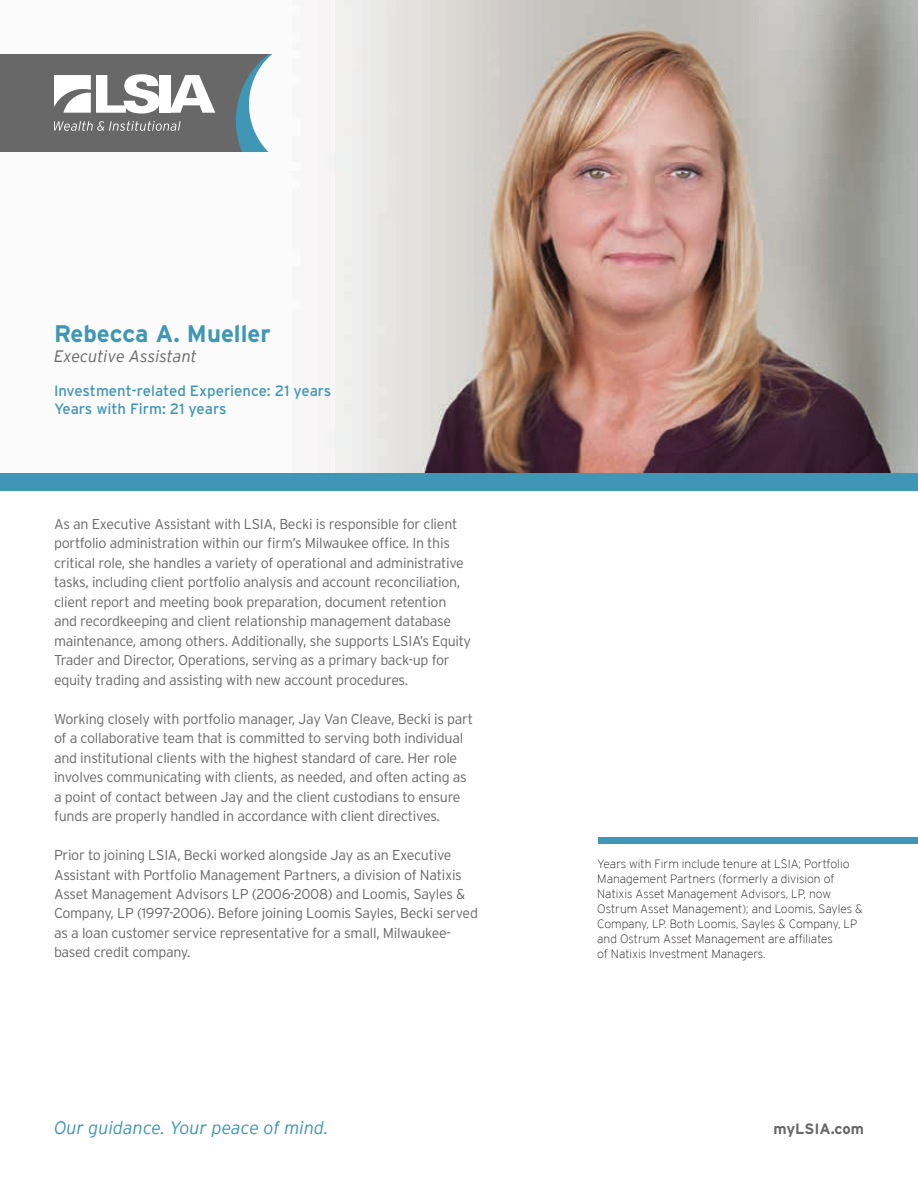
<style>
.page{position:relative;width:918px;height:1188px;background:#fff}
.page>*{position:absolute;margin:0;border:0;box-sizing:border-box;transform-origin:0 0}
.t1{font:700 24px "Interstate";color:#3f97b5}
.t2{font:italic 300 18px "Interstate";color:#3f97b5}
.t3{font:italic 300 16.5px "Interstate";color:#686868}
.t4{font:15px/18px "Interstate";color:#3f97b5}
.t5{font:700 15px "Interstate";color:#686868}
.t6{font:300 14.25px/19.5px "Interstate";letter-spacing:-.02em;color:#686868}
.t7{font:200 12px/15px "Interstate";color:#231f20}
</style>
<div class="page">
<img style="left:0;top:0;width:918px;height:473px">
<svg style="left:0;top:54px;width:345px;height:97px"></svg>
<div style="left:0;top:473px;width:918px;height:17px;background:#3f97b5"></div>
<div style="left:598px;top:837px;width:320px;height:6px;background:#3f97b5"></div>
<h1 class="t1" style="left:54px;top:320px;width:218px">Rebecca A. Mueller</h1>
<p class="t3" style="left:54px;top:347px;width:145px">Executive Assistant</p>
<p class="t4" style="left:54px;top:382px;width:279px">Investment-related Experience: 21 years<br>Years with Firm: 21 years</p>
<p class="t6" style="left:54px;top:514px;width:419px">As an Executive Assistant with LSIA, Becki is responsible for client portfolio administration within our firm’s Milwaukee office. In this critical role, she handles a variety of operational and administrative tasks, including client portfolio analysis and account reconciliation, client report and meeting book preparation, document retention and recordkeeping and client relationship management database maintenance, among others. Additionally, she supports LSIA’s Equity Trader and Director, Operations, serving as a primary back-up for equity trading and assisting with new account procedures.</p>
<p class="t6" style="left:54px;top:709px;width:421px">Working closely with portfolio manager, Jay Van Cleave, Becki is part of a collaborative team that is committed to serving both individual and institutional clients with the highest standard of care. Her role involves communicating with clients, as needed, and often acting as a point of contact between Jay and the client custodians to ensure funds are properly handled in accordance with client directives.</p>
<p class="t6" style="left:54px;top:845px;width:426px">Prior to joining LSIA, Becki worked alongside Jay as an Executive Assistant with Portfolio Management Partners, a division of Natixis Asset Management Advisors LP (2006-2008) and Loomis, Sayles &amp; Company, LP (1997-2006). Before joining Loomis Sayles, Becki served as a loan customer service representative for a small, Milwaukee&shy;based credit company.</p>
<p class="t7" style="left:597px;top:856px;width:267px">Years with Firm include tenure at LSIA; Portfolio Management Partners (formerly a division of Natixis Asset Management Advisors, LP, now Ostrum Asset Management); and Loomis, Sayles &amp; Company, LP. Both Loomis, Sayles &amp; Company, LP and Ostrum Asset Management are affiliates<br>of Natixis Investment Managers.</p>
<p class="t2" style="left:54px;top:1118px;width:276px">Our guidance. Your peace of mind.</p>
<p class="t5" style="left:774px;top:1120px;width:92px">myLSIA.com</p>
</div>
